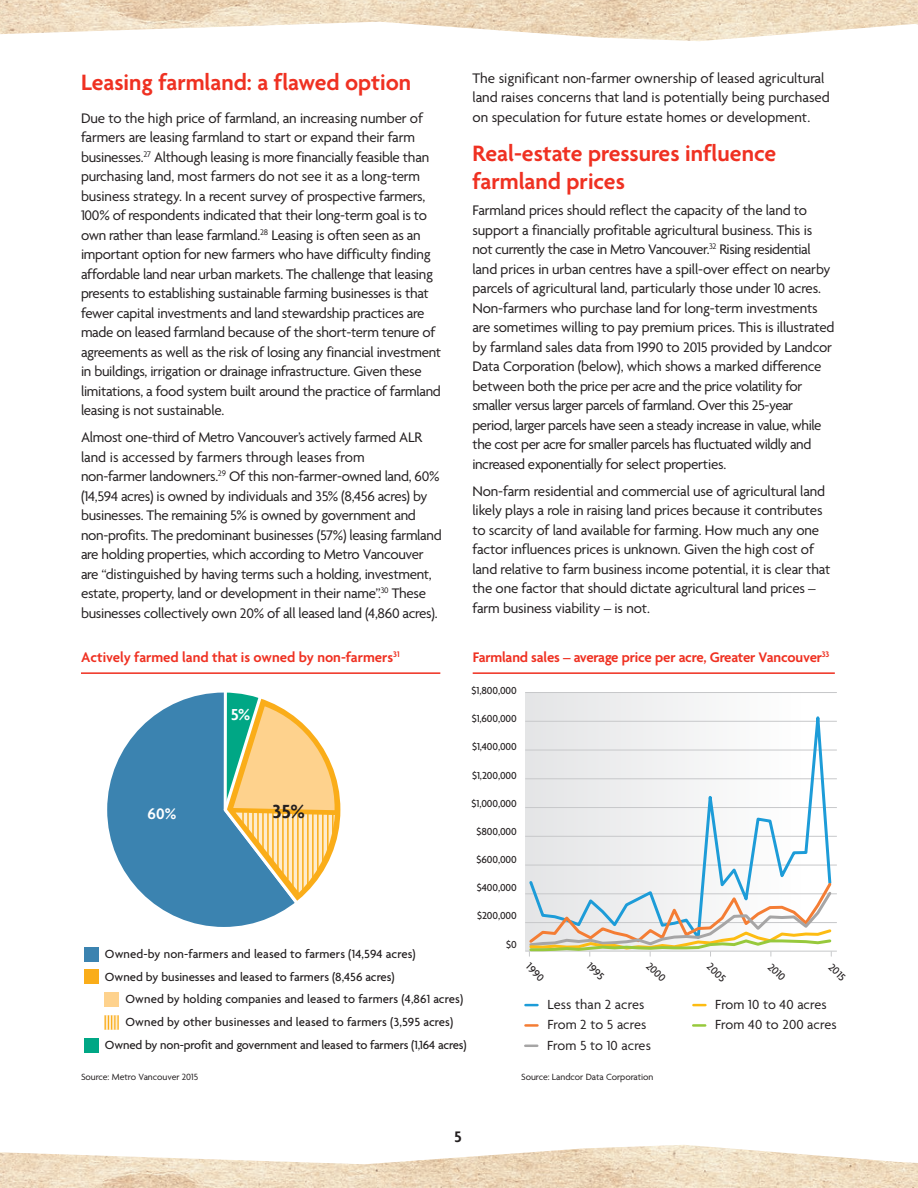
<style>
.page{position:relative;width:918px;height:1188px;background:#fff}
.page>*{position:absolute;margin:0;border:0;box-sizing:border-box;transform-origin:0 0}
.Headline{font:600 24px/28.8px "Agenda";color:#ef3122}
.Headline-2{font:600 20.55px "Agenda";color:#231f20}
.Headline-3{font:600 17.25px "Agenda";color:#fff}
.Headline-4{font:600 16.5px "Agenda";color:#fff}
.t1{font:600 16.5px "Agenda";color:#231f20}
.Body{font:15px/19.5px "Agenda";letter-spacing:-.02em;color:#231f20}
.Body-2{font:15px/19.5px "Agenda";color:#231f20}
.Subhead_red{font:600 15px "Agenda";letter-spacing:-.01em;color:#ef3122}
.Body-3{font:14.25px "Agenda";letter-spacing:.01em;color:#231f20}
.Body-4{font:500 12.75px "Agenda";color:#231f20}
.Body-5{font:500 11.25px "Agenda";color:#231f20}
.Body-6{font:500 10.95px "Agenda";letter-spacing:-.01em;color:#231f20}
.Body-7{font:9.75px "Agenda";color:#231f20}
</style>
<div class="page">
<img style="left:0;top:0;width:918px;height:41px">
<img style="left:0;top:1145px;width:918px;height:43px">
<hr style="left:81px;top:672px;width:359px;height:2px;background:#ef3122">
<svg style="left:108px;top:693px;width:178px;height:233px"></svg>
<svg style="left:222px;top:692px;width:119px;height:217px"></svg>
<hr style="left:262px;top:813px;width:2px;height:36px;background:#faad19">
<hr style="left:267px;top:813px;width:2px;height:43px;background:#faad19">
<hr style="left:272px;top:812px;width:2px;height:50px;background:#faad19">
<hr style="left:277px;top:813px;width:2px;height:55px;background:#faad19">
<hr style="left:287px;top:813px;width:2px;height:67px;background:#faad19">
<hr style="left:292px;top:813px;width:2px;height:76px;background:#faad19">
<hr style="left:297px;top:813px;width:2px;height:80px;background:#faad19">
<hr style="left:282px;top:812px;width:2px;height:62px;background:#faad19">
<hr style="left:302px;top:813px;width:2px;height:77px;background:#faad19">
<hr style="left:307px;top:813px;width:2px;height:71px;background:#faad19">
<hr style="left:312px;top:813px;width:2px;height:64px;background:#faad19">
<hr style="left:317px;top:814px;width:2px;height:56px;background:#faad19">
<hr style="left:322px;top:813px;width:2px;height:53px;background:#faad19">
<hr style="left:327px;top:813px;width:2px;height:43px;background:#faad19">
<hr style="left:332px;top:814px;width:2px;height:27px;background:#faad19">
<div style="left:84px;top:947px;width:14px;height:14px;background:#3b83b0"></div>
<div style="left:84px;top:970px;width:14px;height:14px;background:#faad19"></div>
<div style="left:84px;top:1038px;width:14px;height:14px;background:#00a785"></div>
<div style="left:104px;top:993px;width:15px;height:14px;background:#fed28d"></div>
<svg style="left:104px;top:1015px;width:1px;height:15px"></svg>
<svg style="left:105px;top:1015px;width:14px;height:15px"></svg>
<hr style="left:473px;top:672px;width:362px;height:2px;background:#ef3122">
<svg style="left:525px;top:1004px;width:12px;height:2px"></svg>
<svg style="left:525px;top:1024px;width:12px;height:3px"></svg>
<svg style="left:693px;top:1004px;width:12px;height:2px"></svg>
<svg style="left:525px;top:1045px;width:12px;height:2px"></svg>
<svg style="left:693px;top:1024px;width:12px;height:3px"></svg>
<div style="left:525px;top:692px;width:317px;height:259px;background:linear-gradient(to bottom,#fff,#fff)"></div>
<hr style="left:525px;top:692px;width:312px;height:1px;background:#c7c8ca">
<hr style="left:525px;top:922px;width:312px;height:1px;background:#c7c8ca">
<hr style="left:525px;top:893px;width:312px;height:1px;background:#c7c8ca">
<hr style="left:525px;top:865px;width:312px;height:1px;background:#c7c8ca">
<hr style="left:525px;top:836px;width:312px;height:1px;background:#c7c8ca">
<hr style="left:525px;top:807px;width:312px;height:1px;background:#c7c8ca">
<hr style="left:525px;top:778px;width:312px;height:1px;background:#c7c8ca">
<hr style="left:525px;top:750px;width:312px;height:1px;background:#c7c8ca">
<hr style="left:525px;top:951px;width:312px;height:1px;background:#c7c8ca">
<hr style="left:525px;top:721px;width:312px;height:1px;background:#c7c8ca">
<svg style="left:527px;top:693px;width:306px;height:187px"></svg>
<svg style="left:527px;top:880px;width:307px;height:76px"></svg>
<p class="Headline" style="left:81px;top:67px;width:332px">Leasing farmland: a flawed option</p>
<p class="Body" style="left:81px;top:108px;width:362px">Due to the high price of farmland, an increasing number of farmers are leasing farmland to start or expand their farm businesses.<sup>27</sup> Although leasing is more financially feasible than purchasing land, most farmers do not see it as a long-term business strategy. In a recent survey of prospective farmers, 100% of respondents indicated that their long-term goal is to own rather than lease farmland.<sup>28</sup> Leasing is often seen as an important option for new farmers who have difficulty finding affordable land near urban markets. The challenge that leasing presents to establishing sustainable farming businesses is that fewer capital investments and land stewardship practices are made on leased farmland because of the short-term tenure of agreements as well as the risk of losing any financial investment in buildings, irrigation or drainage infrastructure. Given these limitations, a food system built around the practice of farmland leasing is not sustainable.</p>
<p class="Body" style="left:81px;top:427px;width:362px">Almost one-third of Metro Vancouver’s actively farmed ALR land is accessed by farmers through leases from<br>non-farmer landowners.<sup>29</sup> Of this non-farmer-owned land, 60% (14,594 acres) is owned by individuals and 35% (8,456 acres) by businesses. The remaining 5% is owned by government and non-profits. The predominant businesses (57%) leasing farmland are holding properties, which according to Metro Vancouver are “distinguished by having terms such a holding, investment, estate, property, land or development in their name”.<sup>30</sup> These businesses collectively own 20% of all leased land (4,860 acres).</p>
<p class="Body-2" style="left:472px;top:68px;width:359px">The significant non-farmer ownership of leased agricultural land raises concerns that land is potentially being purchased on speculation for future estate homes or development.</p>
<p class="Headline" style="left:472px;top:138px;width:305px">Real-estate pressures influence farmland prices</p>
<p class="Body" style="left:472px;top:200px;width:364px">Farmland prices should reflect the capacity of the land to support a financially profitable agricultural business. This is not currently the case in Metro Vancouver.<sup>32</sup> Rising residential land prices in urban centres have a spill-over effect on nearby parcels of agricultural land, particularly those under 10 acres.<br>Non-farmers who purchase land for long-term investments are sometimes willing to pay premium prices. This is illustrated by farmland sales data from 1990 to 2015 provided by Landcor Data Corporation (below), which shows a marked difference between both the price per acre and the price volatility for smaller versus larger parcels of farmland. Over this 25-year period, larger parcels have seen a steady increase in value, while the cost per acre for smaller parcels has fluctuated wildly and increased exponentially for select properties.</p>
<p class="Body" style="left:472px;top:481px;width:359px">Non-farm residential and commercial use of agricultural land likely plays a role in raising land prices because it contributes to scarcity of land available for farming. How much any one factor influences prices is unknown. Given the high cost of land relative to farm business income potential, it is clear that the one factor that should dictate agricultural land prices – farm business viability – is not.</p>
<p class="Subhead_red" style="left:81px;top:648px;width:320px">Actively farmed land that is owned by non-farmers<sup>31</sup></p>
<p class="Headline-4" style="left:148px;top:803px;width:30px">60%</p>
<p class="Headline-3" style="left:231px;top:704px;width:21px">5%</p>
<p class="Headline-2" style="left:273px;top:799px;width:34px">35%</p>
<p class="Body-4" style="left:105px;top:946px;width:312px">Owned-by non-farmers and leased to farmers (14,594 acres)</p>
<p class="Body-4" style="left:105px;top:969px;width:291px">Owned by businesses and leased to farmers (8,456 acres)</p>
<p class="Body-4" style="left:125px;top:992px;width:339px">Owned by holding companies and leased to farmers (4,861 acres)</p>
<p class="Body-4" style="left:125px;top:1014px;width:329px">Owned by other businesses and leased to farmers (3,595 acres)</p>
<p class="Subhead_red" style="left:473px;top:648px;width:358px">Farmland sales – average price per acre, Greater Vancouver<sup>33</sup></p>
<p class="Body-6" style="left:472px;top:684px;width:47px">$1,800,000</p>
<p class="Body-6" style="left:472px;top:712px;width:47px">$1,600,000</p>
<p class="Body-6" style="left:472px;top:740px;width:46px">$1,400,000</p>
<p class="Body-6" style="left:472px;top:768px;width:46px">$1,200,000</p>
<p class="Body-6" style="left:472px;top:797px;width:47px">$1,000,000</p>
<p class="Body-6" style="left:477px;top:825px;width:42px">$800,000</p>
<p class="Body-6" style="left:477px;top:853px;width:42px">$600,000</p>
<p class="Body-6" style="left:477px;top:881px;width:41px">$400,000</p>
<p class="Body-6" style="left:477px;top:909px;width:41px">$200,000</p>
<p class="Body-6" style="left:506px;top:937px;width:12px">$0</p>
<p class="Body-5" style="left:533px;top:960px;width:22px;rotate:45deg">1990</p>
<p class="Body-5" style="left:594px;top:960px;width:21px;rotate:45deg">1995</p>
<p class="Body-5" style="left:653px;top:959px;width:24px;rotate:45deg">2000</p>
<p class="Body-5" style="left:714px;top:959px;width:23px;rotate:45deg">2005</p>
<p class="Body-5" style="left:775px;top:960px;width:21px;rotate:45deg">2010</p>
<p class="Body-5" style="left:835px;top:960px;width:21px;rotate:45deg">2015</p>
<p class="Body-3" style="left:547px;top:996px;width:98px">Less than 2 acres</p>
<p class="Body-3" style="left:547px;top:1016px;width:101px">From 2 to 5 acres</p>
<p class="Body-3" style="left:715px;top:996px;width:113px">From 10 to 40 acres</p>
<p class="Body-3" style="left:715px;top:1016px;width:123px">From 40 to 200 acres</p>
<p class="Body-4" style="left:105px;top:1037px;width:363px">Owned by non-profit and government and leased to farmers (1,164 acres)</p>
<p class="Body-7" style="left:81px;top:1071px;width:119px">Source: Metro Vancouver 2015</p>
<p class="t1" style="left:454px;top:1127px;width:9px">5</p>
<p class="Body-3" style="left:547px;top:1037px;width:105px">From 5 to 10 acres</p>
<p class="Body-7" style="left:521px;top:1071px;width:134px">Source: Landcor Data Corporation</p>
</div>
